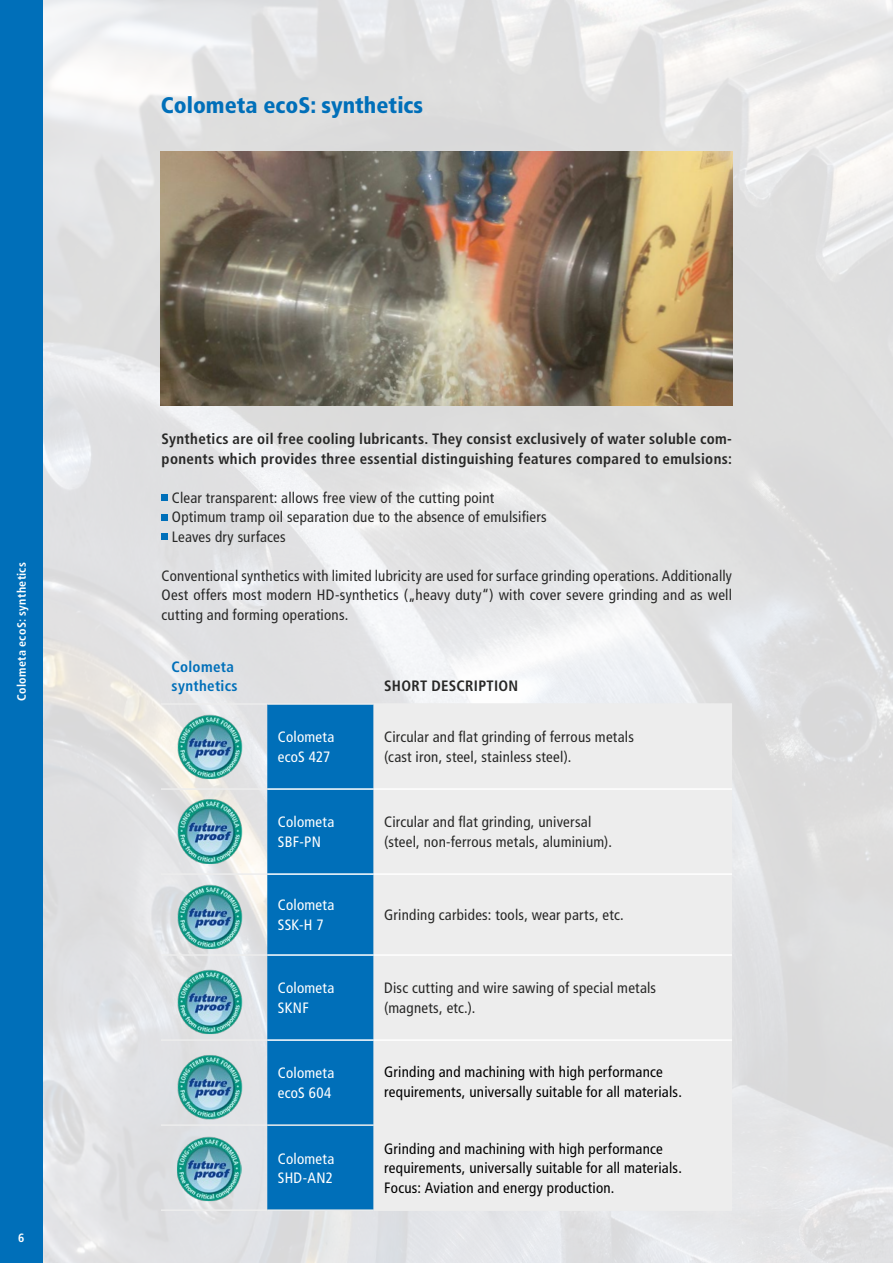
<style>
.page{position:relative;width:893px;height:1263px;background:#fff}
.page>*{position:absolute;margin:0;border:0;box-sizing:border-box;transform-origin:0 0}
.t1{font:900 condensed 22.5px "Frutiger LT Pro";color:#006fb9}
.t2{font:condensed 15px/19.5px "Frutiger LT Pro";letter-spacing:.015em;color:#282827}
.t3{font:condensed 15px/19.5px "Frutiger LT Pro";letter-spacing:.015em;color:#000}
.t4{font:700 condensed 15px/19.5px "Frutiger LT Pro";letter-spacing:.02em;color:#282827}
.t5{font:condensed 15px/19.5px "Frutiger LT Pro";letter-spacing:.015em;color:#fff}
.t6{font:700 condensed 15px/19.5px "Frutiger LT Pro";letter-spacing:.02em;color:#006fb9}
.t7{font:700 condensed 12px "Frutiger LT Pro";letter-spacing:.025em;color:#fff}
</style>
<div class="page">
<img style="left:43px;top:0;width:850px;height:1263px">
<div style="left:0;top:0;width:43px;height:1263px;background:#006fb9"></div>
<svg style="left:162px;top:495px;width:6px;height:6px"></svg>
<svg style="left:162px;top:514px;width:6px;height:6px"></svg>
<svg style="left:162px;top:534px;width:6px;height:6px"></svg>
<div style="left:267px;top:705px;width:107px;height:504px;background:#006fb9"></div>
<div style="left:374px;top:705px;width:358px;height:504px;background:#ededed"></div>
<hr style="left:161px;top:703px;width:106px;height:2px;background:#ededed">
<hr style="left:267px;top:703px;width:107px;height:2px;background:#ededed">
<hr style="left:374px;top:703px;width:358px;height:2px;background:#ededed">
<hr style="left:161px;top:788px;width:106px;height:2px;background:#ededed">
<hr style="left:161px;top:873px;width:106px;height:2px;background:#ededed">
<hr style="left:161px;top:954px;width:106px;height:2px;background:#ededed">
<hr style="left:161px;top:1039px;width:106px;height:2px;background:#ededed">
<hr style="left:161px;top:1124px;width:106px;height:2px;background:#ededed">
<hr style="left:267px;top:1124px;width:107px;height:2px;background:#ededed">
<hr style="left:374px;top:1124px;width:358px;height:2px;background:#ededed">
<hr style="left:161px;top:1209px;width:106px;height:2px;background:#ededed">
<hr style="left:267px;top:1209px;width:107px;height:2px;background:#ededed">
<hr style="left:374px;top:1209px;width:358px;height:2px;background:#ededed">
<hr style="left:267px;top:788px;width:107px;height:2px;background:#fff">
<hr style="left:374px;top:788px;width:358px;height:2px;background:#fff">
<hr style="left:267px;top:873px;width:107px;height:2px;background:#fff">
<hr style="left:374px;top:873px;width:358px;height:2px;background:#fff">
<hr style="left:267px;top:954px;width:107px;height:2px;background:#fff">
<hr style="left:374px;top:954px;width:358px;height:2px;background:#fff">
<hr style="left:267px;top:1039px;width:107px;height:2px;background:#fff">
<hr style="left:374px;top:1039px;width:358px;height:2px;background:#fff">
<img style="left:161px;top:152px;width:571px;height:253px">
<img style="left:177px;top:714px;width:65px;height:65px">
<img style="left:177px;top:799px;width:65px;height:65px">
<img style="left:177px;top:884px;width:65px;height:65px">
<img style="left:177px;top:969px;width:65px;height:65px">
<img style="left:177px;top:1055px;width:65px;height:65px">
<img style="left:177px;top:1136px;width:65px;height:65px">
<p class="t7" style="left:14px;top:701px;width:140px;rotate:-90deg">Colometa ecoS: synthetics</p>
<p class="t7" style="left:18px;top:1230px;width:8px">6</p>
<h1 class="t1" style="left:161px;top:91px;width:264px">Colometa ecoS: synthetics</h1>
<p class="t4" style="left:162px;top:429px;width:572px">Synthetics are oil free cooling lubricants. They consist exclusively of water soluble com&shy;ponents which provides three essential distinguishing features compared to emulsions:</p>
<p class="t2" style="left:172px;top:488px;width:376px">Clear transparent: allows free view of the cutting point<br>Optimum tramp oil separation due to the absence of emulsifiers<br>Leaves dry surfaces</p>
<p class="t2" style="left:162px;top:566px;width:572px;text-align:justify">Conventional synthetics with limited lubricity are used for surface grinding operations. Additionally Oest offers most modern HD-synthetics („heavy duty“) with cover severe grinding and as well cutting and forming operations.</p>
<p class="t6" style="left:172px;top:657px;width:68px">Colometa synthetics</p>
<p class="t4" style="left:384px;top:676px;width:136px">SHORT DESCRIPTION</p>
<p class="t5" style="left:278px;top:727px;width:58px">Colometa ecoS 427</p>
<p class="t2" style="left:384px;top:727px;width:251px">Circular and flat grinding of ferrous metals (cast iron, steel, stainless steel).</p>
<p class="t5" style="left:278px;top:813px;width:58px">Colometa<br>SBF-PN</p>
<p class="t2" style="left:384px;top:813px;width:229px">Circular and flat grinding, universal (steel, non-ferrous metals, aluminium).</p>
<p class="t5" style="left:278px;top:895px;width:58px">Colometa<br>SSK-H 7</p>
<p class="t2" style="left:384px;top:905px;width:241px">Grinding carbides: tools, wear parts, etc.</p>
<p class="t5" style="left:278px;top:978px;width:58px">Colometa<br>SKNF</p>
<p class="t2" style="left:384px;top:978px;width:273px">Disc cutting and wire sawing of special metals (magnets, etc.).</p>
<p class="t5" style="left:278px;top:1063px;width:58px">Colometa ecoS 604</p>
<p class="t3" style="left:384px;top:1062px;width:299px">Grinding and machining with high performance requirements, universally suitable for all materials.</p>
<p class="t5" style="left:278px;top:1149px;width:58px">Colometa<br>SHD-AN2</p>
<p class="t3" style="left:384px;top:1139px;width:299px">Grinding and machining with high performance requirements, universally suitable for all materials.<br>Focus: Aviation and energy production.</p>
</div>
